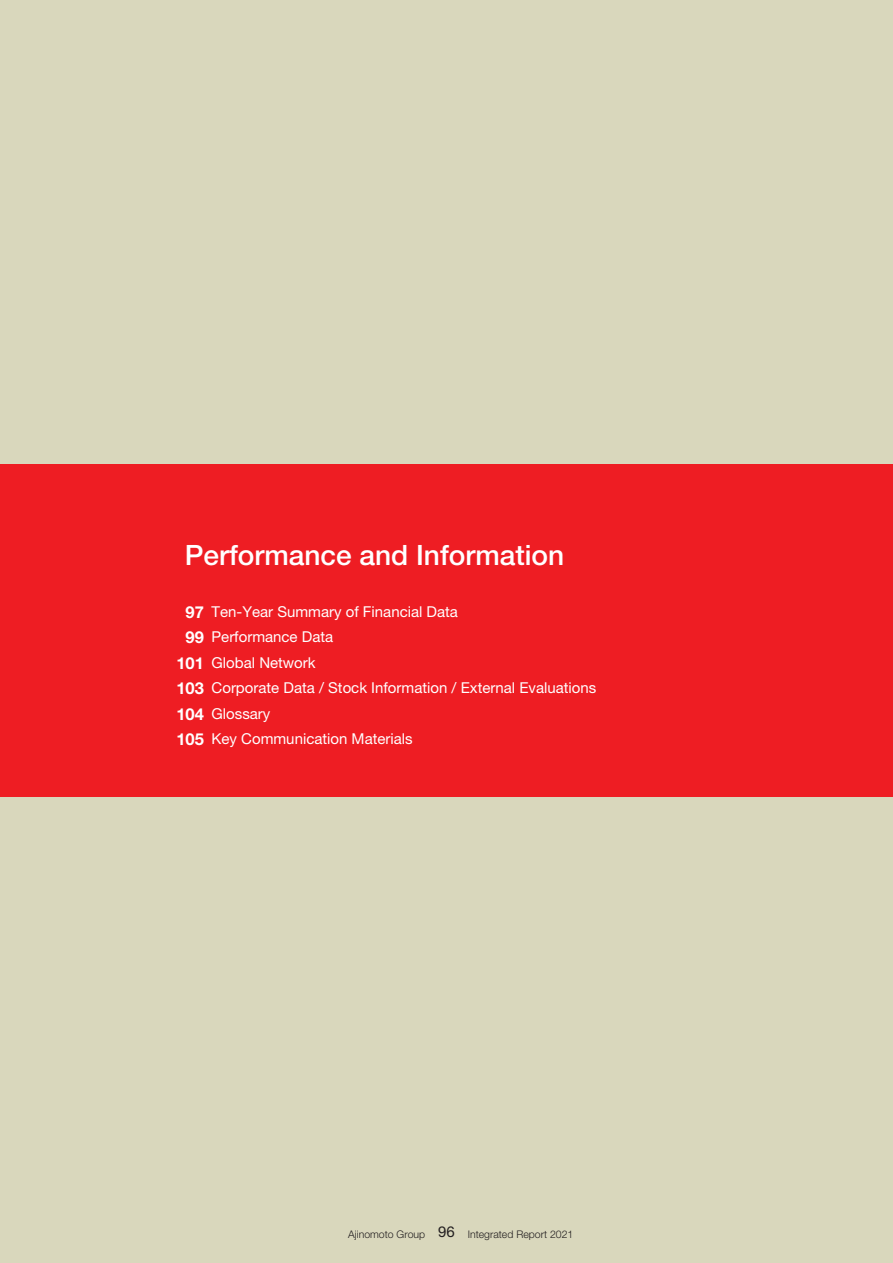
<style>
.page{position:relative;width:893px;height:1263px;background:#d9d7bc}
.page>*{position:absolute;margin:0;border:0;box-sizing:border-box;transform-origin:0 0}
.t1{font:500 28.05px "Helvetica Neue LT Std";color:#fff}
.t2{font:700 16.5px/25.5px "Helvetica Neue LT Std";color:#fff;text-align:center}
.t3{font:15px/25.5px "Helvetica Neue LT Std";color:#fff}
.t4{font:300 10.5px "Helvetica Neue LT Std";color:#231f20}
.s1{font-weight:400;font-size:15px}
</style>
<div class="page">
<div style="left:0;top:465px;width:893px;height:332px;background:#ee1d23"></div>
<h1 class="t1" style="left:185px;top:538px;width:381px">Performance and Information</h1>
<p class="t3" style="left:212px;top:598px;width:386px">Ten-Year Summary of Financial Data<br>Performance Data<br>Global Network<br>Corporate Data / Stock Information / External Evaluations<br>Glossary<br>Key Communication Materials</p>
<p class="t2" style="left:176px;top:599px;width:29px">97<br>99<br>101<br>103<br>104<br>105</p>
<p class="t4" style="left:348px;top:1227px;width:227px">Ajinomoto Group <span class="s1">96</span> Integrated Report 2021</p>
</div>
